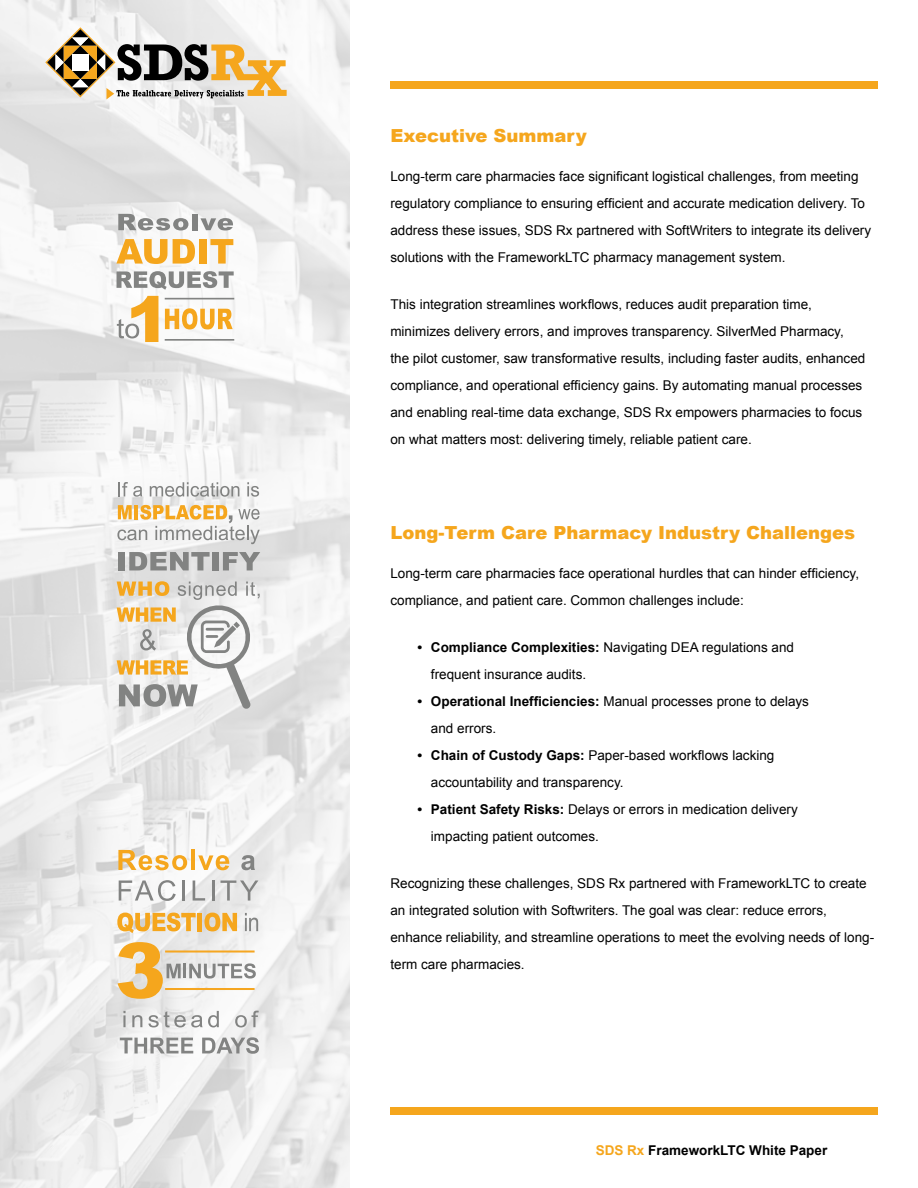
<style>
.page{position:relative;width:918px;height:1188px;background:#fff}
.page>*{position:absolute;margin:0;border:0;box-sizing:border-box;transform-origin:0 0}
.t1{font:900 18px "Arial";color:#f5a61d}
.t2{font:13.5px/27px "Arial";color:#000}
.t3{font:700 13.5px "Arial";color:#000}
.s1{font-weight:700}
.s2{color:#f5a61d}
</style>
<div class="page">
<img style="left:0;top:0;width:350px;height:1188px">
<div style="left:390px;top:81px;width:488px;height:7px;background:#f5a61d"></div>
<div style="left:390px;top:1107px;width:488px;height:7px;background:#f5a61d"></div>
<svg style="left:45px;top:27px;width:242px;height:72px"></svg>
<div style="left:72px;top:54px;width:17px;height:17px;background:#fff"></div>
<svg style="left:118px;top:482px;width:24px;height:15px"></svg>
<svg style="left:150px;top:482px;width:89px;height:15px"></svg>
<svg style="left:247px;top:482px;width:12px;height:15px"></svg>
<div style="left:119px;top:552px;width:6px;height:18px;background:#828382"></div>
<svg style="left:129px;top:552px;width:81px;height:18px"></svg>
<div style="left:213px;top:552px;width:6px;height:18px;background:#828382"></div>
<svg style="left:223px;top:552px;width:37px;height:18px"></svg>
<svg style="left:117px;top:505px;width:143px;height:39px"></svg>
<svg style="left:117px;top:581px;width:143px;height:128px"></svg>
<svg style="left:118px;top:850px;width:69px;height:20px"></svg>
<hr style="left:191px;top:850px;width:4px;height:20px;background:#f5a61d">
<svg style="left:198px;top:855px;width:31px;height:15px"></svg>
<svg style="left:241px;top:855px;width:14px;height:15px"></svg>
<svg style="left:119px;top:880px;width:57px;height:21px"></svg>
<hr style="left:182px;top:880px;width:3px;height:21px;background:#828382">
<svg style="left:193px;top:880px;width:12px;height:21px"></svg>
<hr style="left:212px;top:880px;width:2px;height:21px;background:#828382">
<svg style="left:221px;top:880px;width:37px;height:21px"></svg>
<svg style="left:117px;top:913px;width:79px;height:20px;background:#f0c47a"></svg>
<div style="left:197px;top:913px;width:5px;height:18px;background:#f5a61d"></div>
<svg style="left:204px;top:913px;width:33px;height:18px"></svg>
<svg style="left:245px;top:913px;width:13px;height:18px"></svg>
<svg style="left:120px;top:1038px;width:73px;height:15px"></svg>
<svg style="left:202px;top:1037px;width:57px;height:17px"></svg>
<hr style="left:183px;top:964px;width:3px;height:14px;background:#828382">
<svg style="left:189px;top:963px;width:67px;height:16px"></svg>
<svg style="left:123px;top:1011px;width:3px;height:16px"></svg>
<svg style="left:132px;top:1015px;width:10px;height:12px"></svg>
<svg style="left:148px;top:1011px;width:71px;height:16px"></svg>
<svg style="left:235px;top:1011px;width:24px;height:16px"></svg>
<svg style="left:118px;top:942px;width:63px;height:57px;background:#e8c891"></svg>
<hr style="left:165px;top:950px;width:90px;height:3px;background:#f5a621">
<hr style="left:165px;top:988px;width:90px;height:2px;background:#f5a621">
<svg style="left:116px;top:239px;width:79px;height:25px"></svg>
<div style="left:199px;top:239px;width:8px;height:25px;background:#f5a61d"></div>
<svg style="left:210px;top:239px;width:23px;height:25px"></svg>
<svg style="left:117px;top:271px;width:117px;height:19px"></svg>
<svg style="left:118px;top:214px;width:70px;height:16px"></svg>
<div style="left:192px;top:214px;width:5px;height:16px;background:#828382"></div>
<svg style="left:200px;top:218px;width:33px;height:12px"></svg>
<svg style="left:165px;top:308px;width:68px;height:21px"></svg>
<svg style="left:117px;top:296px;width:41px;height:46px"></svg>
<hr style="left:165px;top:339px;width:69px;height:2px;background:#828382">
<hr style="left:165px;top:298px;width:69px;height:1px;background:#828382">
<h1 class="t1" style="left:390px;top:123px;width:198px">Executive Summary</h1>
<p class="t2" style="left:390px;top:163px;width:482px">Long-term care pharmacies face significant logistical challenges, from meeting regulatory compliance to ensuring efficient and accurate medication delivery. To address these issues, SDS Rx partnered with SoftWriters to integrate its delivery solutions with the FrameworkLTC pharmacy management system.</p>
<p class="t2" style="left:390px;top:291px;width:476px">This integration streamlines workflows, reduces audit preparation time, minimizes delivery errors, and improves transparency. SilverMed Pharmacy, the pilot customer, saw transformative results, including faster audits, enhanced compliance, and operational efficiency gains. By automating manual processes and enabling real-time data exchange, SDS Rx empowers pharmacies to focus on what matters most: delivering timely, reliable patient care.</p>
<h1 class="t1" style="left:390px;top:520px;width:466px">Long-Term Care Pharmacy Industry Challenges</h1>
<p class="t2" style="left:390px;top:560px;width:470px">Long-term care pharmacies face operational hurdles that can hinder efficiency, compliance, and patient care. Common challenges include:</p>
<p class="t2" style="left:431px;top:634px;width:365px;text-indent:-14px"><span class="s1">• Compliance Complexities:</span> Navigating DEA regulations and frequent insurance audits.</p>
<p class="t2" style="left:431px;top:688px;width:380px;text-indent:-14px"><span class="s1">• Operational Inefficiencies:</span> Manual processes prone to delays and errors.</p>
<p class="t2" style="left:431px;top:742px;width:345px;text-indent:-14px"><span class="s1">• Chain of Custody Gaps:</span> Paper-based workflows lacking accountability and transparency.</p>
<p class="t2" style="left:431px;top:796px;width:368px;text-indent:-14px"><span class="s1">• Patient Safety Risks:</span> Delays or errors in medication delivery impacting patient outcomes.</p>
<p class="t2" style="left:390px;top:870px;width:485px">Recognizing these challenges, SDS Rx partnered with FrameworkLTC to create an integrated solution with Softwriters. The goal was clear: reduce errors, enhance reliability, and streamline operations to meet the evolving needs of long&shy;term care pharmacies.</p>
<p class="t3" style="left:596px;top:1142px;width:233px"><span class="s2">SDS Rx</span> FrameworkLTC White Paper</p>
</div>
